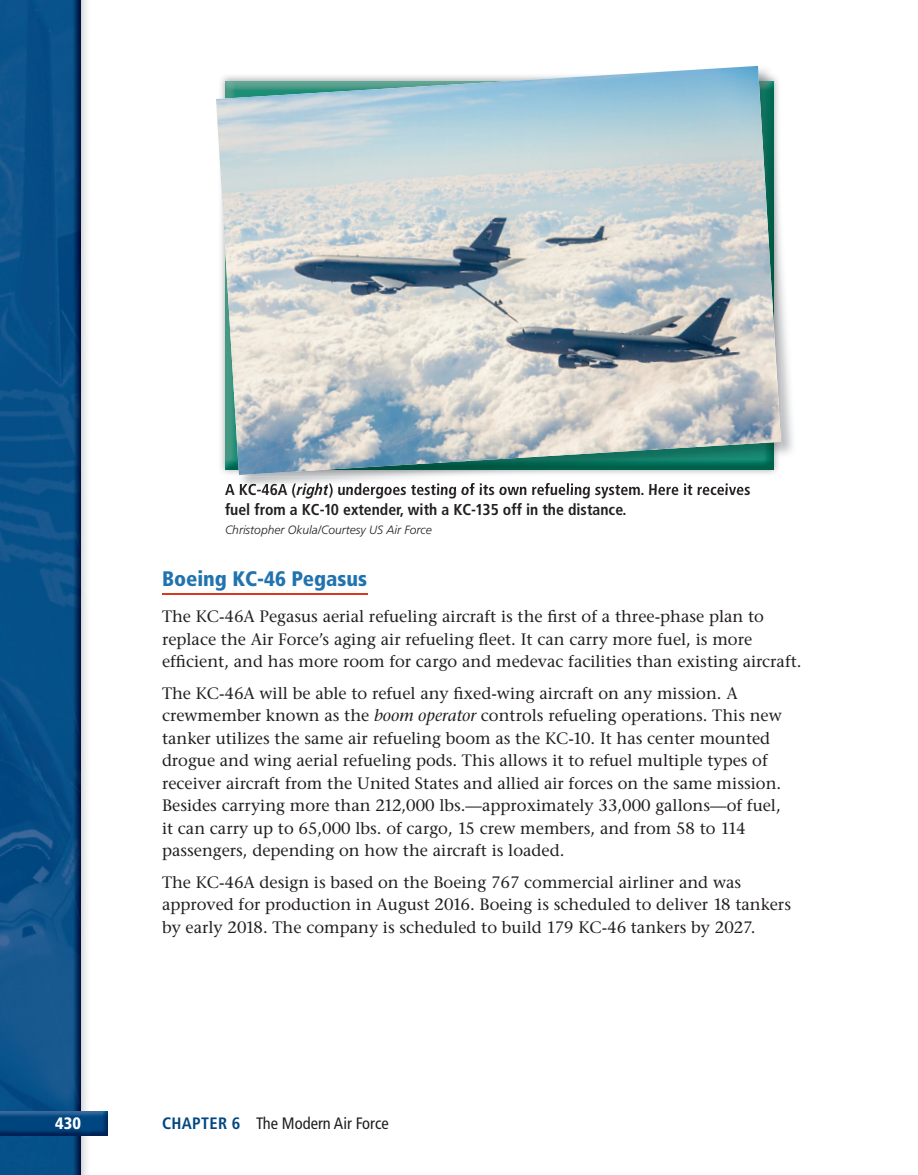
<style>
.page{position:relative;width:918px;height:1175px;background:#fff}
.page>*{position:absolute;margin:0;border:0;box-sizing:border-box;transform-origin:0 0}
.t1{font:900 condensed 21px "Frutiger";color:#2073ae}
.t2{font:16.5px/22.5px "Stone Serif";color:#231f20}
.t3{font:condensed 16.5px "Frutiger";color:#231f20}
.t4{font:900 condensed 16.5px "Frutiger";color:#fff}
.t5{font:700 condensed 15.75px/19.5px "Frutiger";color:#231f20}
.t6{font:italic 300 12px "Frutiger";color:#231f20}
.s1{font-family:"Frutiger LT Pro";font-style:italic}
.s2{font-style:italic}
.s3{font-weight:700;color:#004680}
</style>
<div class="page">
<img style="left:0;top:0;width:81px;height:65px">
<img style="left:0;top:65px;width:81px;height:185px">
<img style="left:0;top:250px;width:81px;height:185px">
<img style="left:37px;top:195px;width:44px;height:175px">
<img style="left:0;top:435px;width:81px;height:185px">
<img style="left:0;top:620px;width:81px;height:185px">
<img style="left:0;top:805px;width:81px;height:369px">
<img style="left:0;top:990px;width:49px;height:184px">
<svg style="left:81px;top:1135px;width:27px;height:1px"></svg>
<img style="left:0;top:1135px;width:81px;height:1px">
<img style="left:0;top:1111px;width:108px;height:24px">
<hr style="left:162px;top:592px;width:205px;height:2px;background:#d8381e">
<img style="left:226px;top:483px;width:71px;height:8px">
<img style="left:297px;top:483px;width:453px;height:8px">
<img style="left:216px;top:66px;width:565px;height:409px">
<p class="t5" style="left:225px;top:480px;width:527px">A KC-46A (<span class="s1">right</span>) undergoes testing of its own refueling system. Here it receives fuel from a KC-10 extender, with a KC-135 off in the distance.</p>
<p class="t6" style="left:225px;top:523px;width:208px">Christopher Okula/Courtesy US Air Force</p>
<p class="t1" style="left:162px;top:566px;width:207px">Boeing KC-46 Pegasus</p>
<p class="t2" style="left:162px;top:605px;width:641px">The KC-46A Pegasus aerial refueling aircraft is the first of a three-phase plan to replace the Air Force’s aging air refueling fleet. It can carry more fuel, is more efficient, and has more room for cargo and medevac facilities than existing aircraft.</p>
<p class="t2" style="left:162px;top:681px;width:621px">The KC-46A will be able to refuel any fixed-wing aircraft on any mission. A crewmember known as the <span class="s2">boom operator</span> controls refueling operations. This new tanker utilizes the same air refueling boom as the KC-10. It has center mounted drogue and wing aerial refueling pods. This allows it to refuel multiple types of receiver aircraft from the United States and allied air forces on the same mission.<br>Besides carrying more than 212,000 lbs.—approximately 33,000 gallons—of fuel, it can carry up to 65,000 lbs. of cargo, 15 crew members, and from 58 to 114 passengers, depending on how the aircraft is loaded.</p>
<p class="t2" style="left:162px;top:870px;width:631px">The KC-46A design is based on the Boeing 767 commercial airliner and was approved for production in August 2016. Boeing is scheduled to deliver 18 tankers by early 2018. The company is scheduled to build 179 KC-46 tankers by 2027.</p>
<p class="t4" style="left:55px;top:1113px;width:27px">430</p>
<p class="t3" style="left:162px;top:1113px;width:228px"><span class="s3">CHAPTER 6</span> The Modern Air Force</p>
</div>
